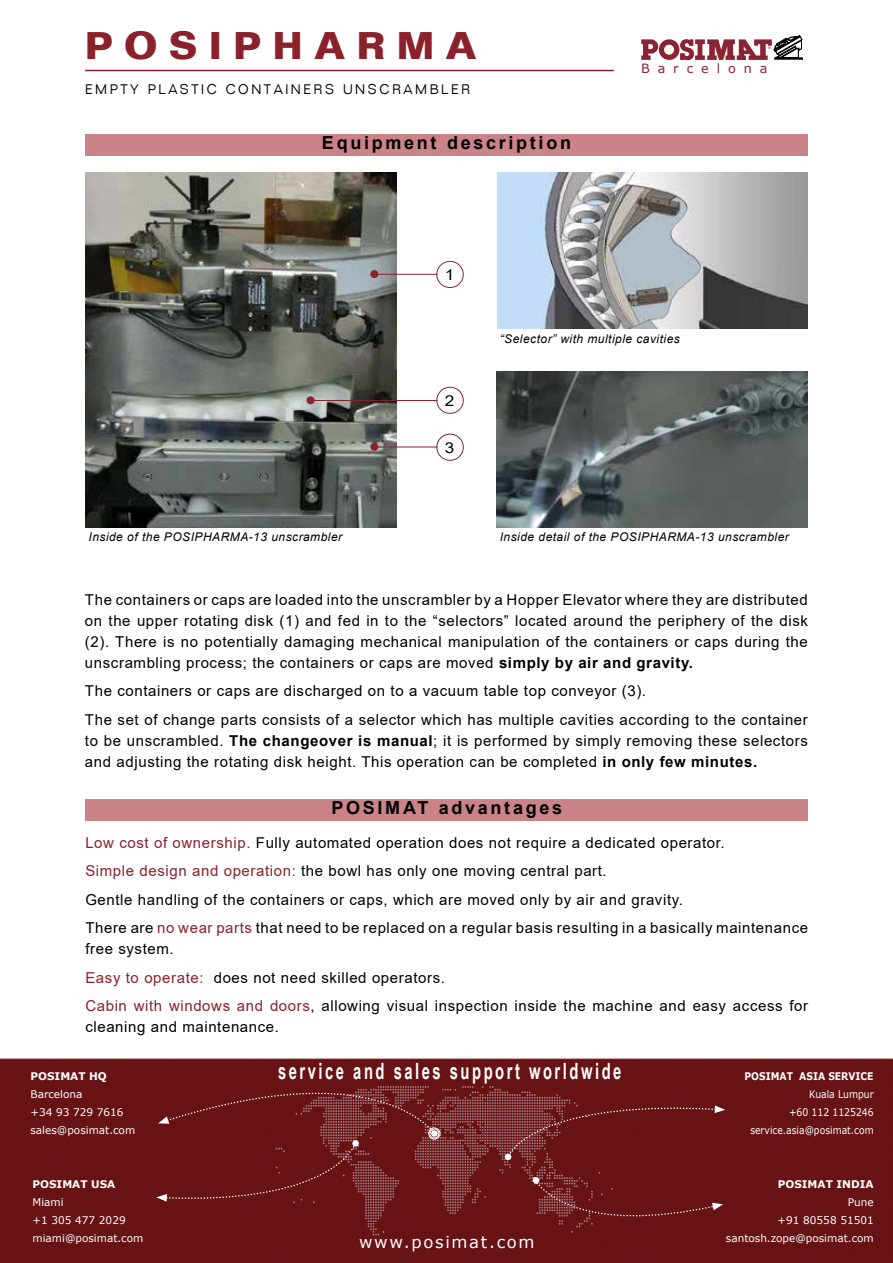
<style>
.page{position:relative;width:893px;height:1263px;background:#fff}
.page>*{position:absolute;margin:0;border:0;box-sizing:border-box;transform-origin:0 0}
.t1{font:700 37.5px "Layout S Si";letter-spacing:.305em;color:#8b212b}
.t2{font:700 22.5px "Arial Narrow";letter-spacing:.14em;color:#fff;scale:.8 1}
.t3{font:700 18px "Arial";letter-spacing:.15em;color:#000}
.t4{font:16.5px "Verdana";letter-spacing:.1em;color:#fff}
.t5{font:15px/28.5px "Arial";letter-spacing:.04em;color:#000}
.t6{font:15px "Arial";letter-spacing:.04em;color:#000;scale:1.15 1}
.t7{font:300 13.5px "Layout Light S Si";letter-spacing:.19em;color:#000}
.t8{font:12.75px "Verdana";letter-spacing:.62em;color:#8a2432}
.t9{font:italic 12px "Arial";letter-spacing:.04em;color:#000}
.t10{font:10.5px/18px "Verdana";color:#fff}
.t11{font:10.5px/18px "Verdana";color:#fff;text-align:right;scale:.88 1}
.t12{font:700 10.5px "Verdana";color:#fff}
.t13{font:700 10.5px "Verdana";color:#fff;scale:.88 1}
.t14{font:3.75px "Arial";color:#8a2432}
.s1{font-weight:700}
.s2{color:#8b212b}
</style>
<div class="page">
<img style="left:0;top:60px;width:893px;height:1203px">
<hr style="left:85px;top:70px;width:529px;height:1px;background:#8b212b">
<div style="left:85px;top:134px;width:723px;height:21px;background:#ca8386"></div>
<img style="left:85px;top:172px;width:311px;height:355px">
<div style="left:85px;top:799px;width:723px;height:21px;background:#ca8386"></div>
<img style="left:497px;top:172px;width:311px;height:156px">
<img style="left:497px;top:371px;width:311px;height:156px">
<div style="left:437px;top:261px;width:26px;height:27px;border:1px solid #8a2432;border-radius:50%"></div>
<div style="left:437px;top:387px;width:26px;height:27px;border:1px solid #8a2432;border-radius:50%"></div>
<div style="left:437px;top:434px;width:26px;height:26px;border:1px solid #8a2432;border-radius:50%"></div>
<svg style="left:156px;top:1060px;width:569px;height:175px"></svg>
<hr style="left:376px;top:274px;width:61px;height:1px;background:#8b212b">
<div style="left:371px;top:271px;width:7px;height:7px;background:#8b212b;border-radius:50%"></div>
<div style="left:371px;top:270px;width:7px;height:8px;border:1px solid #8a2432;border-radius:50%"></div>
<hr style="left:312px;top:400px;width:125px;height:1px;background:#8b212b">
<div style="left:307px;top:397px;width:7px;height:7px;background:#8b212b;border-radius:50%"></div>
<div style="left:307px;top:397px;width:7px;height:7px;border:1px solid #8a2432;border-radius:50%"></div>
<hr style="left:376px;top:447px;width:61px;height:1px;background:#8b212b">
<div style="left:371px;top:443px;width:7px;height:7px;background:#8b212b;border-radius:50%"></div>
<div style="left:371px;top:443px;width:7px;height:7px;border:1px solid #8a2432;border-radius:50%"></div>
<svg style="left:641px;top:35px;width:162px;height:25px"></svg>
<h1 class="t1" style="left:85px;top:23px;width:393px">POSIPHARMA</h1>
<p class="t7" style="left:85px;top:81px;width:387px">EMPTY PLASTIC CONTAINERS UNSCRAMBLER</p>
<p class="t3" style="left:322px;top:130px;width:251px">Equipment description</p>
<p class="t6" style="left:445px;top:265px;width:10px">1</p>
<p class="t14" style="left:768px;top:45px;width:4px">®</p>
<p class="t8" style="left:641px;top:60px;width:128px">Barcelona</p>
<p class="t9" style="left:89px;top:529px;width:255px">Inside of the POSIPHARMA-13 unscrambler</p>
<p class="t6" style="left:445px;top:390px;width:10px">2</p>
<p class="t6" style="left:445px;top:437px;width:10px">3</p>
<p class="t9" style="left:500px;top:331px;width:182px">“Selector” with multiple cavities</p>
<p class="t9" style="left:500px;top:529px;width:291px">Inside detail of the POSIPHARMA-13 unscrambler</p>
<p class="t5" style="left:85px;top:589px;width:724px;line-height:21px;text-align:justify">The containers or caps are loaded into the unscrambler by a Hopper Elevator where they are distributed on the upper rotating disk (1) and fed in to the “selectors” located around the periphery of the disk (2). There is no potentially damaging mechanical manipulation of the containers or caps during the unscrambling process; the containers or caps are moved <span class="s1">simply by air and gravity.</span></p>
<p class="t5" style="left:85px;top:676px;width:724px">The containers or caps are discharged on to a vacuum table top conveyor (3).<br>The set of change parts consists of a selector which has multiple cavities according to the container</p>
<p class="t5" style="left:85px;top:730px;width:724px;line-height:21px">to be unscrambled. <span class="s1">The changeover is manual</span>; it is performed by simply removing these selectors and adjusting the rotating disk height. This operation can be completed <span class="s1">in only few minutes.</span></p>
<p class="t3" style="left:331px;top:795px;width:232px">POSIMAT advantages</p>
<p class="t5" style="left:85px;top:828px;width:724px"><span class="s2">Low cost of ownership.</span> Fully automated operation does not require a dedicated operator.<br><span class="s2">Simple design and operation:</span> the bowl has only one moving central part.<br>Gentle handling of the containers or caps, which are moved only by air and gravity.<br>There are <span class="s2">no wear parts</span> that need to be replaced on a regular basis resulting in a basically maintenance</p>
<p class="t5" style="left:85px;top:934px;width:724px">free system.<br><span class="s2">Easy to operate:</span> does not need skilled operators.<br><span class="s2">Cabin with windows and doors</span>, allowing visual inspection inside the machine and easy access for</p>
<p class="t5" style="left:85px;top:1012px;width:195px">cleaning and maintenance.</p>
<p class="t12" style="left:31px;top:1069px;width:78px">POSIMAT HQ</p>
<p class="t10" style="left:31px;top:1085px;width:106px">Barcelona<br>+34 93 729 7616 sales@posimat.com</p>
<p class="t12" style="left:33px;top:1177px;width:84px">POSIMAT USA</p>
<p class="t10" style="left:33px;top:1193px;width:112px">Miami<br>+1 305 477 2029 miami@posimat.com</p>
<h2 class="t2" style="left:278px;top:1053px;width:431px">service and sales support worldwide</h2>
<p class="t13" style="left:744px;top:1069px;width:148px">POSIMAT ASIA SERVICE</p>
<p class="t11" style="left:750px;top:1085px;width:142px">Kuala Lumpur<br>+60 112 1125246 service.asia@posimat.com</p>
<p class="t4" style="left:359px;top:1231px;width:177px">www.posimat.com</p>
<p class="t12" style="left:778px;top:1177px;width:97px">POSIMAT INDIA</p>
<p class="t10" style="left:726px;top:1193px;width:149px;text-align:right">Pune<br>+91 80558 51501 santosh.zope@posimat.com</p>
</div>
